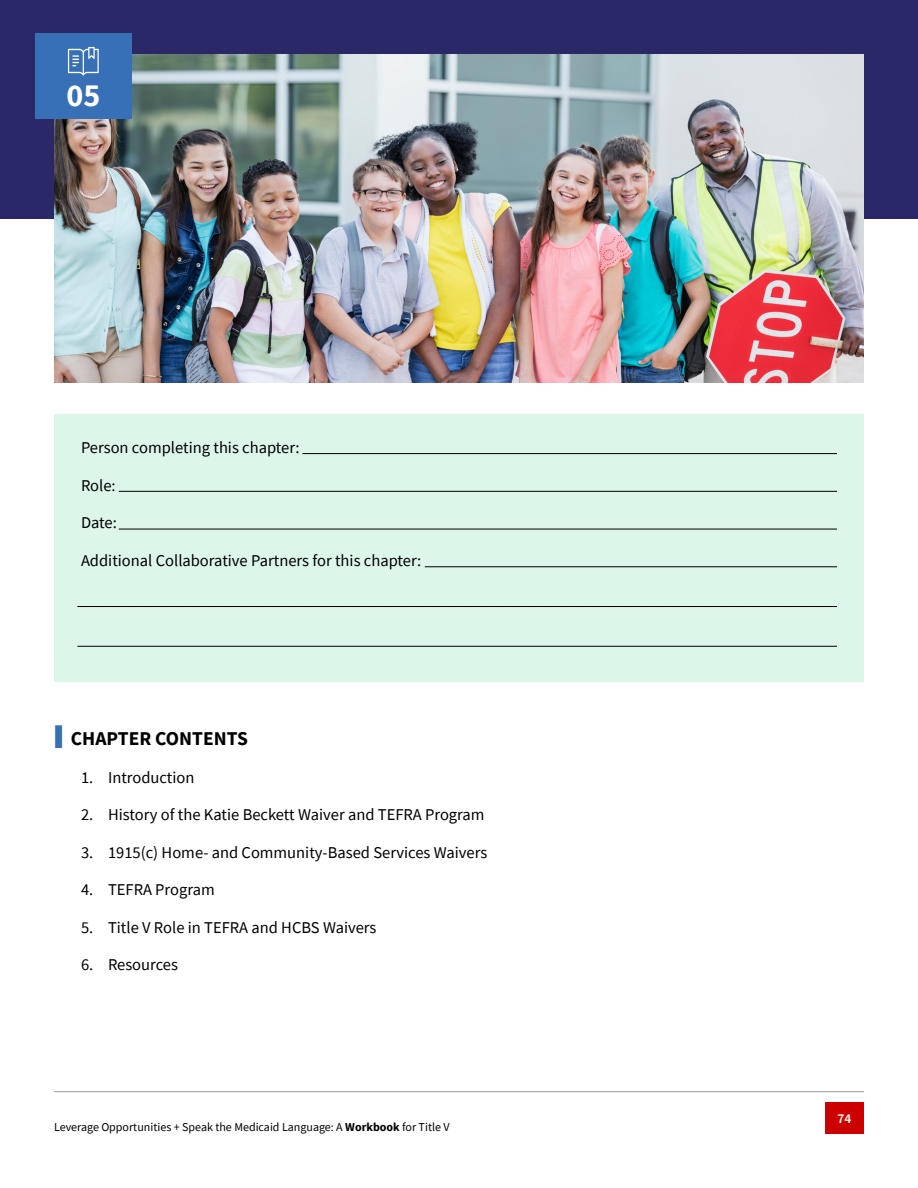
<style>
.page{position:relative;width:918px;height:1188px;background:#fff}
.page>*{position:absolute;margin:0;border:0;box-sizing:border-box;transform-origin:0 0}
.t1{font:700 32.1px "Source Sans Pro";color:#fff}
.H1a{font:700 19.5px "Source Sans Pro";color:#000}
.Chapter_begin_form{font:16.5px "Source Sans Pro";color:#000}
.t2{font:600 13.5px "Source Sans Pro";color:#fff}
.t3{font:12px "Source Sans Pro";color:#000}
.s1{color:#3870b8}
.s2{font-weight:700}
</style>
<div class="page">
<div style="left:825px;top:1103px;width:39px;height:31px;background:#c00"></div>
<hr style="left:54px;top:1091px;width:810px;height:1px;background:#939598">
<div style="left:54px;top:414px;width:810px;height:268px;background:#dcf6e9"></div>
<div style="left:0;top:0;width:918px;height:218px;background:#2b2868"></div>
<img style="left:54px;top:54px;width:810px;height:328px">
<div style="left:36px;top:34px;width:96px;height:85px;background:#3870b8"></div>
<svg style="left:68px;top:47px;width:31px;height:29px"></svg>
<hr style="left:302px;top:453px;width:535px;height:1px;background:#000">
<hr style="left:119px;top:491px;width:718px;height:1px;background:#000">
<hr style="left:119px;top:529px;width:718px;height:1px;background:#000">
<hr style="left:425px;top:566px;width:412px;height:1px;background:#000">
<hr style="left:77px;top:606px;width:760px;height:1px;background:#000">
<hr style="left:77px;top:646px;width:760px;height:1px;background:#000">
<p class="t1" style="left:66px;top:74px;width:35px">05</p>
<p class="Chapter_begin_form" style="left:81px;top:437px;width:220px">Person completing this chapter:</p>
<p class="Chapter_begin_form" style="left:81px;top:475px;width:36px">Role:</p>
<p class="Chapter_begin_form" style="left:81px;top:512px;width:37px">Date:</p>
<p class="Chapter_begin_form" style="left:81px;top:550px;width:342px">Additional Collaborative Partners for this chapter:</p>
<p class="H1a" style="left:54px;top:725px;width:195px"><span class="s1">❙</span> CHAPTER CONTENTS</p>
<p class="Chapter_begin_form" style="left:81px;top:767px;width:115px">1. Introduction</p>
<p class="Chapter_begin_form" style="left:81px;top:804px;width:405px">2. History of the Katie Beckett Waiver and TEFRA Program</p>
<p class="Chapter_begin_form" style="left:81px;top:842px;width:408px">3. 1915(c) Home- and Community-Based Services Waivers</p>
<p class="Chapter_begin_form" style="left:81px;top:879px;width:135px">4. TEFRA Program</p>
<p class="Chapter_begin_form" style="left:81px;top:917px;width:297px">5. Title V Role in TEFRA and HCBS Waivers</p>
<p class="Chapter_begin_form" style="left:81px;top:954px;width:99px">6. Resources</p>
<p class="t3" style="left:54px;top:1120px;width:397px">Leverage Opportunities + Speak the Medicaid Language: A <span class="s2">Workbook</span> for Title V</p>
<p class="t2" style="left:838px;top:1110px;width:15px">74</p>
</div>
